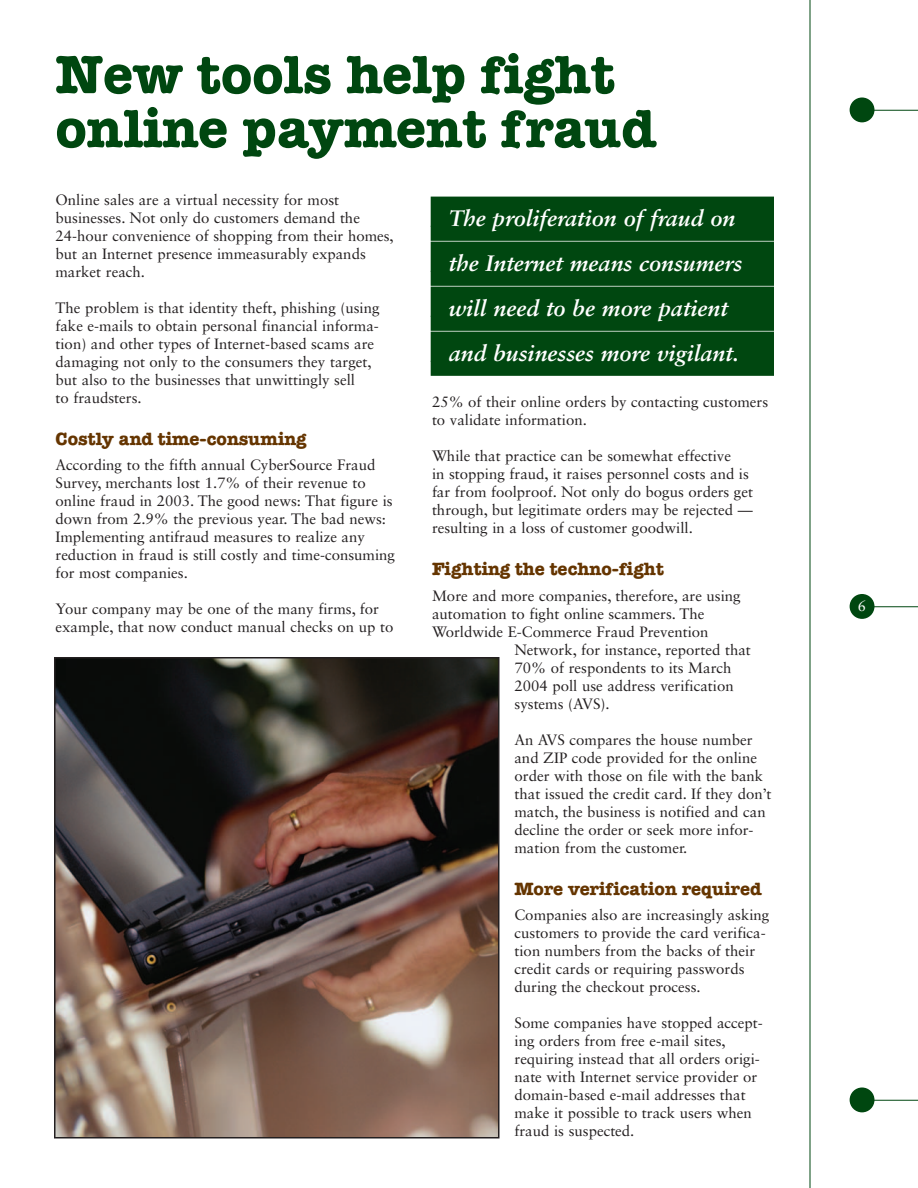
<style>
.page{position:relative;width:918px;height:1188px;background:#fff}
.page>*{position:absolute;margin:0;border:0;box-sizing:border-box;transform-origin:0 0}
.t1{font:700 54px/54px "American Typewriter Std";color:#004710}
.t2{font:italic 700 22.5px/45px "Sabon LT Std";color:#fff}
.t3{font:700 18px "American Typewriter Std";color:#653500}
.t4{font:15px/18px "Sabon LT Std";color:#231f20}
.t5{font:15px "Sabon LT Std";color:#fff}
</style>
<div class="page">
<hr style="left:864px;top:110px;width:54px;height:1px;background:#004710">
<hr style="left:864px;top:1100px;width:54px;height:1px;background:#004710">
<hr style="left:864px;top:606px;width:54px;height:1px;background:#004710">
<hr style="left:810px;top:0;width:1px;height:1188px;background:#004710">
<div style="left:850px;top:98px;width:24px;height:24px;background:#004710;border-radius:50%"></div>
<div style="left:850px;top:1088px;width:24px;height:24px;background:#004710;border-radius:50%"></div>
<div style="left:850px;top:594px;width:24px;height:25px;background:#004710;border-radius:50%"></div>
<div style="left:431px;top:197px;width:343px;height:30px;background:#004710"></div>
<div style="left:431px;top:226px;width:343px;height:15px;background:#004710"></div>
<div style="left:431px;top:242px;width:343px;height:30px;background:#004710"></div>
<div style="left:431px;top:271px;width:343px;height:15px;background:#004710"></div>
<div style="left:431px;top:287px;width:343px;height:30px;background:#004710"></div>
<div style="left:431px;top:316px;width:343px;height:15px;background:#004710"></div>
<div style="left:431px;top:332px;width:343px;height:30px;background:#004710"></div>
<div style="left:431px;top:361px;width:343px;height:15px;background:#004710"></div>
<img style="left:57px;top:660px;width:440px;height:475px">
<div style="left:54px;top:657px;width:446px;height:481px;border:2px solid #231f20"></div>
<h1 class="t1" style="left:56px;top:52px;width:602px">New tools help fight online payment fraud</h1>
<p class="t4" style="left:56px;top:192px;width:340px">Online sales are a virtual necessity for most businesses. Not only do customers demand the 24-hour convenience of shopping from their homes, but an Internet presence immeasurably expands market reach.</p>
<p class="t4" style="left:56px;top:300px;width:326px">The problem is that identity theft, phishing (using fake e-mails to obtain personal financial informa&shy;tion) and other types of Internet-based scams are damaging not only to the consumers they target, but also to the businesses that unwittingly sell<br>to fraudsters.</p>
<p class="t3" style="left:56px;top:433px;width:253px">Costly and time-consuming</p>
<p class="t4" style="left:56px;top:457px;width:341px">According to the fifth annual CyberSource Fraud Survey, merchants lost 1.7% of their revenue to online fraud in 2003. The good news: That figure is down from 2.9% the previous year. The bad news:<br>Implementing antifraud measures to realize any reduction in fraud is still costly and time-consuming for most companies.</p>
<p class="t4" style="left:56px;top:601px;width:339px">Your company may be one of the many firms, for example, that now conduct manual checks on up to</p>
<h2 class="t2" style="left:449px;top:197px;width:295px">The proliferation of fraud on the Internet means consumers will need to be more patient and businesses more vigilant.</h2>
<p class="t4" style="left:432px;top:394px;width:338px">25% of their online orders by contacting customers to validate information.</p>
<p class="t4" style="left:432px;top:448px;width:323px">While that practice can be somewhat effective<br>in stopping fraud, it raises personnel costs and is far from foolproof. Not only do bogus orders get through, but legitimate orders may be rejected — resulting in a loss of customer goodwill.</p>
<p class="t3" style="left:432px;top:563px;width:233px">Fighting the techno-fight</p>
<p class="t4" style="left:432px;top:588px;width:310px">More and more companies, therefore, are using</p>
<p class="t4" style="left:432px;top:606px;width:274px">automation to fight online scammers. The</p>
<p class="t4" style="left:432px;top:624px;width:278px">Worldwide E-Commerce Fraud Prevention</p>
<p class="t4" style="left:514px;top:642px;width:238px">Network, for instance, reported that</p>
<p class="t4" style="left:514px;top:660px;width:219px">70% of respondents to its March</p>
<p class="t4" style="left:514px;top:678px;width:221px">2004 poll use address verification</p>
<p class="t4" style="left:514px;top:696px;width:97px">systems (AVS).</p>
<p class="t4" style="left:514px;top:732px;width:258px">An AVS compares the house number and ZIP code provided for the online order with those on file with the bank that issued the credit card. If they don’t match, the business is notified and can decline the order or seek more infor&shy;mation from the customer.</p>
<p class="t3" style="left:514px;top:883px;width:249px">More verification required</p>
<p class="t4" style="left:514px;top:907px;width:256px">Companies also are increasingly asking customers to provide the card verifica&shy;tion numbers from the backs of their credit cards or requiring passwords during the checkout process.</p>
<p class="t4" style="left:514px;top:1015px;width:250px">Some companies have stopped accept&shy;ing orders from free e-mail sites, requiring instead that all orders origi&shy;nate with Internet service provider or domain-based e-mail addresses that make it possible to track users when fraud is suspected.</p>
<p class="t5" style="left:858px;top:600px;width:10px">6</p>
</div>
